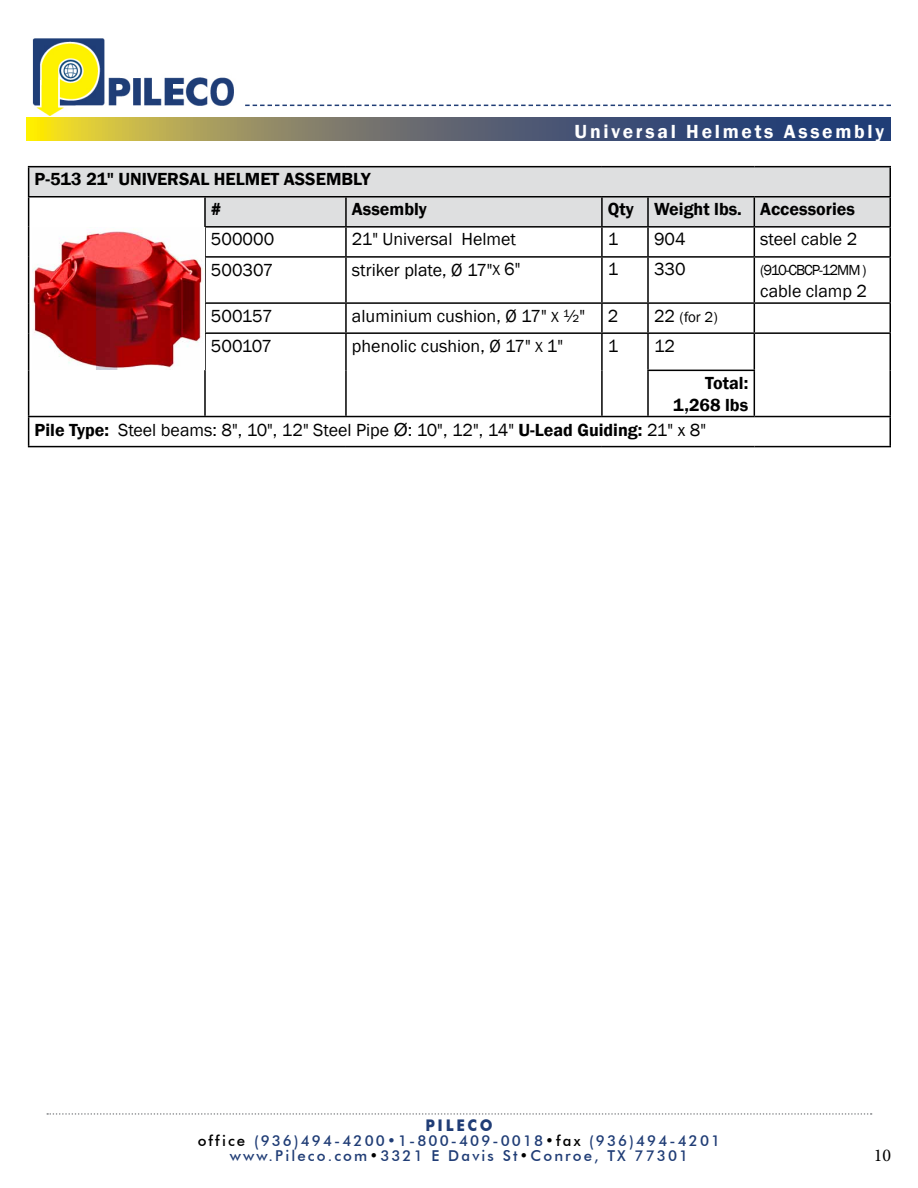
<style>
.page{position:relative;width:918px;height:1188px;background:#fff}
.page>*{position:absolute;margin:0;border:0;box-sizing:border-box;transform-origin:0 0}
.t1{font:600 19.5px "Franklin Gothic";letter-spacing:.14em;color:#fff}
.t2{font:18px "Franklin Gothic";color:#000}
.t3{font:600 18px/30.2px "Franklin Gothic";color:#000}
.t4{font:18px "Minion Pro";color:#000}
.t5{font:700 16.05px "Futura BT";letter-spacing:.18em;color:#203d76;scale:.93 1}
.t6{font:500 15px/15px "Futura BT";letter-spacing:.14em;color:#203d76;text-align:center}
.t7{font:15px "Franklin Gothic";letter-spacing:-.07em;color:#000}
.s1{font-size:15px}
.s2{font-size:18px}
.s3{font-weight:600}
.s4{font-family:"Arial"}
.s5{color:#000}
</style>
<div class="page">
<img style="left:32px;top:38px;width:216px;height:77px">
<svg style="left:245px;top:105px;width:646px;height:1px"></svg>
<svg style="left:47px;top:1113px;width:825px;height:2px"></svg>
<svg style="left:26px;top:117px;width:865px;height:23px;background:#6e7265"></svg>
<div style="left:29px;top:167px;width:860px;height:59px;background:#dedfe0"></div>
<div style="left:29px;top:197px;width:176px;height:220px;background:#fff"></div>
<hr style="left:28px;top:166px;width:177px;height:1px;background:#000">
<hr style="left:205px;top:166px;width:141px;height:1px;background:#000">
<hr style="left:346px;top:166px;width:256px;height:1px;background:#000">
<hr style="left:602px;top:166px;width:46px;height:1px;background:#000">
<hr style="left:648px;top:166px;width:106px;height:1px;background:#000">
<hr style="left:754px;top:166px;width:137px;height:1px;background:#000">
<hr style="left:28px;top:196px;width:177px;height:2px;background:#000">
<hr style="left:205px;top:196px;width:141px;height:2px;background:#000">
<hr style="left:204px;top:226px;width:142px;height:2px;background:#000">
<hr style="left:204px;top:256px;width:142px;height:2px;background:#000">
<hr style="left:204px;top:302px;width:142px;height:2px;background:#000">
<hr style="left:204px;top:332px;width:142px;height:2px;background:#000">
<hr style="left:28px;top:416px;width:177px;height:1px;background:#000">
<hr style="left:205px;top:416px;width:141px;height:1px;background:#000">
<hr style="left:28px;top:446px;width:177px;height:1px;background:#000">
<hr style="left:205px;top:446px;width:141px;height:1px;background:#000">
<hr style="left:346px;top:446px;width:256px;height:1px;background:#000">
<hr style="left:602px;top:446px;width:46px;height:1px;background:#000">
<hr style="left:648px;top:446px;width:106px;height:1px;background:#000">
<hr style="left:754px;top:446px;width:137px;height:1px;background:#000">
<svg style="left:28px;top:167px;width:1px;height:60px"></svg>
<hr style="left:204px;top:198px;width:2px;height:28px;background:#000">
<hr style="left:28px;top:227px;width:1px;height:30px;background:#000">
<hr style="left:204px;top:228px;width:2px;height:28px;background:#000">
<hr style="left:28px;top:257px;width:1px;height:46px;background:#000">
<hr style="left:204px;top:258px;width:2px;height:44px;background:#000">
<hr style="left:28px;top:303px;width:1px;height:30px;background:#000">
<hr style="left:204px;top:304px;width:2px;height:28px;background:#000">
<hr style="left:28px;top:333px;width:1px;height:37px;background:#000">
<hr style="left:204px;top:334px;width:2px;height:36px;background:#000">
<hr style="left:28px;top:370px;width:1px;height:46px;background:#000">
<hr style="left:204px;top:370px;width:2px;height:46px;background:#000">
<svg style="left:28px;top:417px;width:1px;height:29px"></svg>
<hr style="left:889px;top:167px;width:2px;height:29px;background:#000">
<hr style="left:648px;top:196px;width:106px;height:2px;background:#000">
<hr style="left:754px;top:196px;width:137px;height:2px;background:#000">
<hr style="left:889px;top:198px;width:2px;height:28px;background:#000">
<hr style="left:648px;top:226px;width:106px;height:2px;background:#000">
<hr style="left:754px;top:226px;width:137px;height:2px;background:#000">
<svg style="left:754px;top:198px;width:1px;height:58px"></svg>
<hr style="left:889px;top:228px;width:2px;height:28px;background:#000">
<hr style="left:648px;top:256px;width:106px;height:2px;background:#000">
<hr style="left:754px;top:256px;width:137px;height:2px;background:#000">
<hr style="left:754px;top:258px;width:1px;height:44px;background:#000">
<hr style="left:889px;top:258px;width:2px;height:44px;background:#000">
<hr style="left:648px;top:302px;width:106px;height:2px;background:#000">
<hr style="left:754px;top:302px;width:137px;height:2px;background:#000">
<svg style="left:754px;top:304px;width:1px;height:28px"></svg>
<hr style="left:889px;top:304px;width:2px;height:28px;background:#000">
<hr style="left:648px;top:332px;width:106px;height:2px;background:#000">
<hr style="left:754px;top:332px;width:137px;height:2px;background:#000">
<hr style="left:754px;top:334px;width:1px;height:36px;background:#000">
<hr style="left:889px;top:334px;width:2px;height:36px;background:#000">
<hr style="left:647px;top:370px;width:108px;height:1px;background:#000">
<hr style="left:754px;top:371px;width:1px;height:45px;background:#000">
<hr style="left:889px;top:370px;width:2px;height:46px;background:#000">
<hr style="left:648px;top:416px;width:106px;height:1px;background:#000">
<hr style="left:754px;top:416px;width:137px;height:1px;background:#000">
<hr style="left:889px;top:417px;width:2px;height:29px;background:#000">
<hr style="left:346px;top:196px;width:256px;height:2px;background:#000">
<hr style="left:345px;top:198px;width:2px;height:28px;background:#000">
<hr style="left:602px;top:196px;width:46px;height:2px;background:#000">
<hr style="left:601px;top:198px;width:2px;height:28px;background:#000">
<hr style="left:647px;top:198px;width:2px;height:28px;background:#000">
<hr style="left:346px;top:226px;width:256px;height:2px;background:#000">
<hr style="left:345px;top:228px;width:2px;height:28px;background:#000">
<hr style="left:602px;top:226px;width:46px;height:2px;background:#000">
<hr style="left:601px;top:228px;width:2px;height:28px;background:#000">
<hr style="left:647px;top:228px;width:2px;height:28px;background:#000">
<hr style="left:346px;top:256px;width:256px;height:2px;background:#000">
<hr style="left:345px;top:258px;width:2px;height:44px;background:#000">
<hr style="left:602px;top:256px;width:46px;height:2px;background:#000">
<hr style="left:601px;top:258px;width:2px;height:44px;background:#000">
<hr style="left:647px;top:258px;width:2px;height:44px;background:#000">
<hr style="left:346px;top:302px;width:256px;height:2px;background:#000">
<hr style="left:345px;top:304px;width:2px;height:28px;background:#000">
<hr style="left:602px;top:302px;width:46px;height:2px;background:#000">
<hr style="left:601px;top:304px;width:2px;height:28px;background:#000">
<hr style="left:647px;top:304px;width:2px;height:28px;background:#000">
<hr style="left:346px;top:332px;width:256px;height:2px;background:#000">
<hr style="left:345px;top:334px;width:2px;height:36px;background:#000">
<hr style="left:602px;top:332px;width:46px;height:2px;background:#000">
<hr style="left:601px;top:334px;width:2px;height:36px;background:#000">
<hr style="left:647px;top:334px;width:2px;height:36px;background:#000">
<hr style="left:345px;top:370px;width:2px;height:46px;background:#000">
<hr style="left:601px;top:370px;width:2px;height:46px;background:#000">
<hr style="left:647px;top:371px;width:2px;height:45px;background:#000">
<hr style="left:346px;top:416px;width:256px;height:1px;background:#000">
<hr style="left:602px;top:416px;width:46px;height:1px;background:#000">
<img style="left:32px;top:229px;width:171px;height:141px">
<p class="t1" style="left:575px;top:120px;width:311px">Universal Helmets Assembly</p>
<p class="t3" style="left:211px;top:164px;width:161px;text-indent:-176px">P-513 21" UNIVERSAL HELMET ASSEMBLY #</p>
<p class="t3" style="left:352px;top:195px;width:77px">Assembly</p>
<p class="t3" style="left:608px;top:195px;width:249px">Qty Weight lbs. Accessories</p>
<p class="t2" style="left:211px;top:228px;width:65px">500000</p>
<p class="t2" style="left:352px;top:228px;width:166px">21" Universal Helmet</p>
<p class="t2" style="left:608px;top:228px;width:12px">1</p>
<p class="t2" style="left:654px;top:228px;width:33px">904</p>
<p class="t2" style="left:760px;top:228px;width:99px">steel cable 2</p>
<p class="t2" style="left:211px;top:258px;width:64px">500307</p>
<p class="t2" style="left:352px;top:258px;width:170px">striker plate, Ø 17"<span class="s1">X</span> 6"</p>
<p class="t2" style="left:608px;top:258px;width:12px">1</p>
<p class="t2" style="left:654px;top:258px;width:33px">330</p>
<p class="t7" style="left:760px;top:261px;width:108px">(910-CBCP-12MM )</p>
<p class="t2" style="left:760px;top:280px;width:108px">cable clamp 2</p>
<p class="t2" style="left:211px;top:305px;width:63px">500157</p>
<p class="t2" style="left:352px;top:305px;width:235px">aluminium cushion, Ø 17" <span class="s1">X</span> ½"</p>
<p class="t2" style="left:608px;top:305px;width:12px">2</p>
<p class="t7" style="left:654px;top:307px;width:65px"><span class="s2">22</span> (for 2)</p>
<p class="t2" style="left:211px;top:335px;width:63px">500107</p>
<p class="t2" style="left:352px;top:335px;width:213px">phenolic cushion, Ø 17" <span class="s1">X</span> 1"</p>
<p class="t2" style="left:608px;top:335px;width:12px">1</p>
<p class="t2" style="left:654px;top:335px;width:23px">12</p>
<p class="t3" style="left:673px;top:372px;width:77px;line-height:21.6px;text-align:right">Total:<br>1,268 lbs</p>
<p class="t2" style="left:35px;top:418px;width:673px"><span class="s3">Pile Type:</span> Steel beams: 8", 10", 12" Steel Pipe <span class="s4">Ø</span>: 10", 12", 14" <span class="s3">U-Lead Guiding:</span> 21" x 8"</p>
<p class="t5" style="left:425px;top:1116px;width:74px">PILECO</p>
<p class="t6" style="left:198px;top:1133px;width:524px"><span class="s5">office</span> (936)494-4200•1-800-409-0018<span class="s5">•fax</span> (936)494-4201 www.Pileco.com<span class="s5">•</span>3321 E Davis St<span class="s5">•</span>Conroe, TX 77301</p>
<p class="t4" style="left:874px;top:1143px;width:19px">10</p>
</div>
